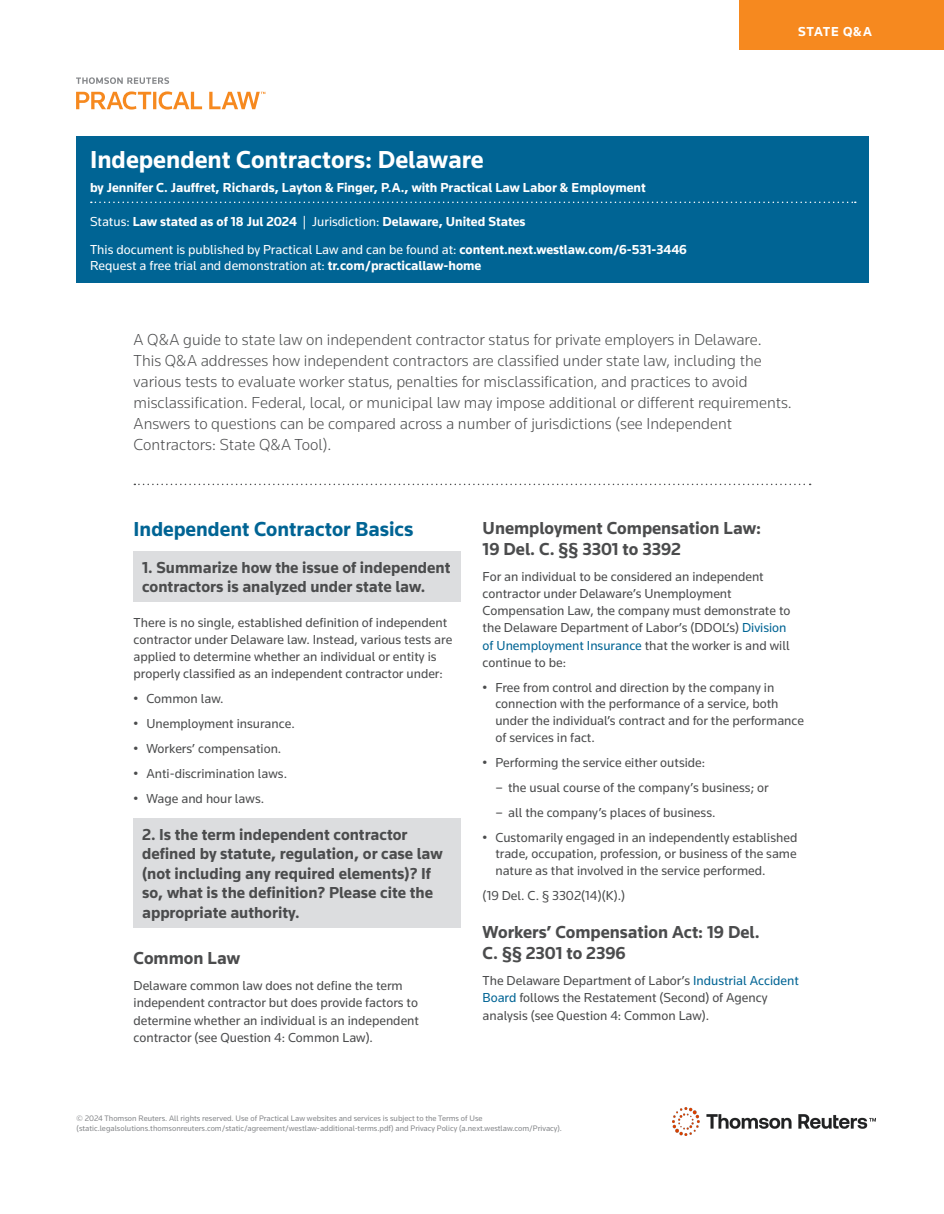
<style>
.page{position:relative;width:944px;height:1214px;background:#fff}
.page>*{position:absolute;margin:0;border:0;box-sizing:border-box;transform-origin:0 0}
.t1{font:700 25.5px "Knowledge";color:#fff}
.t2{font:700 21px "Knowledge";color:#006494}
.t3{font:700 18px/21px "Knowledge";color:#4b4c4d}
.t4{font:300 16.5px/21px "Knowledge";color:#4b4c4d}
.t5{font:700 16.5px/19.5px "Knowledge";color:#4b4c4d}
.t6{font:13.5px/17.2px "Knowledge";color:#4b4c4d}
.t7{font:700 13.5px/27.2px "Knowledge";color:#fff}
.t8{font:13.5px "Knowledge";color:#fff}
.t9{font:8.25px/9.8px "Knowledge";color:#86888b}
.s1{font-weight:400}
.s2{font-weight:700}
.s3{color:#006494}
</style>
<div class="page">
<div style="left:739px;top:0;width:205px;height:49px;background:#f6891f"></div>
<svg style="left:76px;top:91px;width:189px;height:19px"></svg>
<svg style="left:76px;top:77px;width:93px;height:7px"></svg>
<img style="left:672px;top:1107px;width:203px;height:28px">
<div style="left:77px;top:136px;width:792px;height:147px;background:#006494"></div>
<svg style="left:91px;top:201px;width:764px;height:2px"></svg>
<div style="left:134px;top:551px;width:327px;height:51px;background:#dcdddf"></div>
<div style="left:134px;top:818px;width:327px;height:110px;background:#dcdddf"></div>
<svg style="left:134px;top:483px;width:676px;height:2px"></svg>
<p class="t7" style="left:798px;top:18px;width:75px">STATE Q&amp;A</p>
<h1 class="t1" style="left:90px;top:144px;width:395px">Independent Contractors: Delaware</h1>
<p class="t7" style="left:90px;top:174px;width:557px">by Jennifer C. Jauffret, Richards, Layton &amp; Finger, P.A., with Practical Law Labor &amp; Employment</p>
<p class="t7" style="left:90px;top:208px;width:598px"><span class="s1">Status:</span> Law stated as of 18 Jul 2024 <span class="s1">| Jurisdiction:</span> Delaware, United States<br><span class="s1">This document is published by Practical Law and can be found at:</span> content.next.westlaw.com/6-531-3446</p>
<p class="t8" style="left:90px;top:257px;width:393px">Request a free trial and demonstration at: <span class="s2">tr.com/practicallaw-home</span></p>
<p class="t4" style="left:134px;top:328px;width:659px">A Q&amp;A guide to state law on independent contractor status for private employers in Delaware.<br>This Q&amp;A addresses how independent contractors are classified under state law, including the various tests to evaluate worker status, penalties for misclassification, and practices to avoid misclassification. Federal, local, or municipal law may impose additional or different requirements.<br>Answers to questions can be compared across a number of jurisdictions (see Independent Contractors: State Q&amp;A Tool).</p>
<h2 class="t2" style="left:134px;top:516px;width:281px">Independent Contractor Basics</h2>
<p class="t5" style="left:142px;top:557px;width:310px">1. Summarize how the issue of independent contractors is analyzed under state law.</p>
<p class="t6" style="left:134px;top:613px;width:320px">There is no single, established definition of independent contractor under Delaware law. Instead, various tests are applied to determine whether an individual or entity is properly classified as an independent contractor under:</p>
<p class="t6" style="left:134px;top:690px;width:91px">• Common law.</p>
<p class="t6" style="left:134px;top:715px;width:163px">• Unemployment insurance.</p>
<p class="t6" style="left:134px;top:740px;width:149px">• Workers’ compensation.</p>
<p class="t6" style="left:134px;top:765px;width:155px">• Anti-discrimination laws.</p>
<p class="t6" style="left:134px;top:790px;width:132px">• Wage and hour laws.</p>
<p class="t5" style="left:142px;top:824px;width:302px">2. Is the term independent contractor defined by statute, regulation, or case law (not including any required elements)? If so, what is the definition? Please cite the appropriate authority.</p>
<h3 class="t3" style="left:134px;top:947px;width:108px">Common Law</h3>
<p class="t6" style="left:134px;top:976px;width:287px">Delaware common law does not define the term independent contractor but does provide factors to determine whether an individual is an independent contractor (see Question 4: Common Law).</p>
<h3 class="t3" style="left:482px;top:517px;width:280px">Unemployment Compensation Law:<br>19 Del. C. §§ 3301 to 3392</h3>
<p class="t6" style="left:482px;top:567px;width:309px">For an individual to be considered an independent contractor under Delaware’s Unemployment Compensation Law, the company must demonstrate to the Delaware Department of Labor’s (DDOL’s) <span class="s3">Division of Unemployment Insurance</span> that the worker is and will continue to be:</p>
<p class="t6" style="left:495px;top:679px;width:310px;line-height:16.5px;text-indent:-13px">• Free from control and direction by the company in connection with the performance of a service, both under the individual’s contract and for the performance of services in fact.</p>
<p class="t6" style="left:482px;top:753px;width:224px">• Performing the service either outside:</p>
<p class="t6" style="left:495px;top:778px;width:275px">– the usual course of the company’s business; or</p>
<p class="t6" style="left:495px;top:803px;width:222px">– all the company’s places of business.</p>
<p class="t6" style="left:495px;top:828px;width:303px;line-height:16.5px;text-align:justify;text-indent:-13px">• Customarily engaged in an independently established trade, occupation, profession, or business of the same nature as that involved in the service performed.</p>
<p class="t6" style="left:482px;top:887px;width:144px">(19 Del. C. § 3302(14)(K).)</p>
<h3 class="t3" style="left:482px;top:921px;width:278px">Workers’ Compensation Act: 19 Del.<br>C. §§ 2301 to 2396</h3>
<p class="t6" style="left:482px;top:971px;width:318px">The Delaware Department of Labor’s <span class="s3">Industrial Accident<br>Board</span> follows the Restatement (Second) of Agency analysis (see Question 4: Common Law).</p>
<p class="t9" style="left:77px;top:1113px;width:487px">© 2024 Thomson Reuters. All rights reserved. Use of Practical Law websites and services is subject to the Terms of Use (static.legalsolutions.thomsonreuters.com/static/agreement/westlaw-additional-terms.pdf) and Privacy Policy (a.next.westlaw.com/Privacy).</p>
</div>
